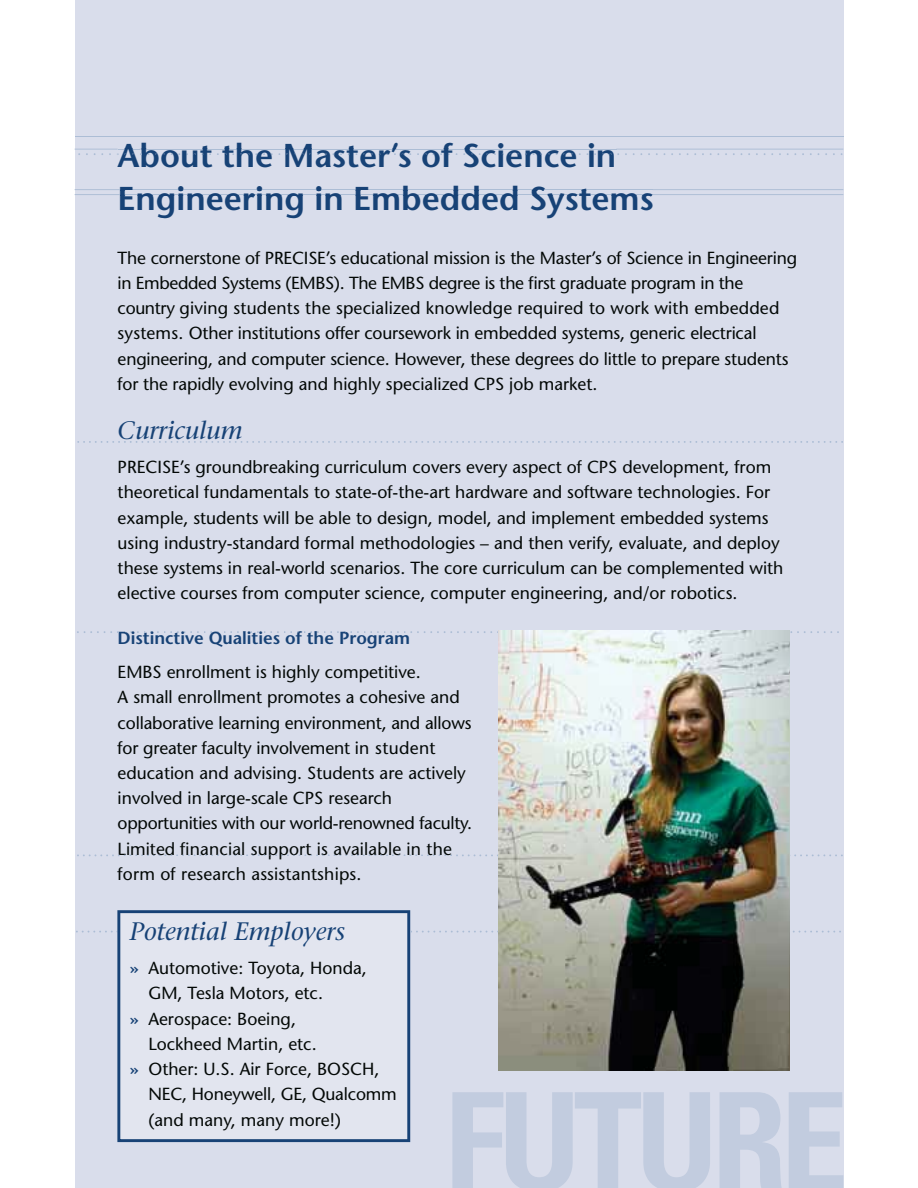
<style>
.page{position:relative;width:918px;height:1188px;background:#fff}
.page>*{position:absolute;margin:0;border:0;box-sizing:border-box;transform-origin:0 0}
.t1{font:600 33px/42.8px "Stone Sans";color:#164176}
.t2{font:italic 25.2px "Stone Serif";color:#174276}
.t3{font:17.4px/25.2px "Stone Sans";color:#030806}
.t4{font:17.4px "Stone Sans";letter-spacing:.01em;color:#070b0f}
.t5{font:600 17.4px "Stone Sans";color:#174276}
.t6{font:600 17.4px "Stone Sans";color:#164176}
.s1{color:#164176}
.s2{font-weight:600;color:#174276}
</style>
<div class="page">
<div style="left:75px;top:0;width:768px;height:1188px;background:#d9ddeb"></div>
<svg style="left:452px;top:1092px;width:391px;height:96px"></svg>
<svg style="left:690px;top:441px;width:153px;height:2px"></svg>
<svg style="left:77px;top:631px;width:762px;height:2px"></svg>
<svg style="left:299px;top:854px;width:544px;height:2px"></svg>
<svg style="left:77px;top:854px;width:43px;height:2px"></svg>
<svg style="left:76px;top:931px;width:41px;height:2px"></svg>
<svg style="left:409px;top:153px;width:434px;height:2px"></svg>
<hr style="left:75px;top:136px;width:768px;height:1px;background:#acbdd5">
<hr style="left:653px;top:194px;width:190px;height:1px;background:#acbdd5">
<hr style="left:75px;top:194px;width:45px;height:1px;background:#acbdd5">
<hr style="left:120px;top:194px;width:533px;height:1px;background:#acbdd5">
<hr style="left:653px;top:189px;width:190px;height:1px;background:#acbdd5">
<hr style="left:75px;top:189px;width:45px;height:1px;background:#acbdd5">
<hr style="left:120px;top:189px;width:533px;height:1px;background:#acbdd5">
<hr style="left:616px;top:149px;width:227px;height:1px;background:#acbdd5">
<hr style="left:75px;top:149px;width:43px;height:1px;background:#acbdd5">
<svg style="left:117px;top:149px;width:25px;height:6px"></svg>
<hr style="left:142px;top:149px;width:474px;height:1px;background:#acbdd5">
<div style="left:117px;top:910px;width:293px;height:232px;background:#e2e5ef"></div>
<svg style="left:410px;top:931px;width:431px;height:2px"></svg>
<img style="left:499px;top:631px;width:290px;height:440px">
<h1 class="t1" style="left:140px;top:138px;width:261px">b tthMt’</h1>
<h1 class="t1" style="left:441px;top:138px;width:66px">fSi</h1>
<h1 class="t1" style="left:587px;top:138px;width:10px">i</h1>
<h1 class="t1" style="left:118px;top:138px;width:84px">A ou</h1>
<h1 class="t1" style="left:136px;top:138px;width:482px;text-indent:120px">e aserso cence n ngneerng n m e e</h1>
<h1 class="t1" style="left:118px;top:180px;width:69px">E i</h1>
<h1 class="t1" style="left:255px;top:180px;width:10px">i</h1>
<h1 class="t1" style="left:314px;top:180px;width:279px">i E bdddS t</h1>
<h1 class="t1" style="left:548px;top:180px;width:108px">ys ems</h1>
<p class="t3" style="left:118px;top:247px;width:681px">The cornerstone of PRECISE’s educational mission is the Master’s of Science in Engineering in Embedded Systems (EMBS). The EMBS degree is the first graduate program in the country giving students the specialized knowledge required to work with embedded systems. Other institutions offer coursework in embedded systems, generic electrical engineering, and computer science. However, these degrees do little to prepare students for the rapidly evolving and highly specialized CPS job market.</p>
<h2 class="t2" style="left:118px;top:421px;width:126px">Curriculum</h2>
<p class="t3" style="left:118px;top:456px;width:667px">PRECISE’s groundbreaking curriculum covers every aspect of CPS development, from theoretical fundamentals to state-of-the-art hardware and software technologies. For example, students will be able to design, model, and implement embedded systems using industry-standard formal methodologies – and then verify, evaluate, and deploy these systems in real-world scenarios. The core curriculum can be complemented with elective courses from computer science, computer engineering, and/or robotics.</p>
<p class="t6" style="left:118px;top:631px;width:69px">Di ti ti</p>
<p class="t6" style="left:209px;top:631px;width:51px">Q lit</p>
<p class="t5" style="left:136px;top:631px;width:215px">s nc ve ua ies o<span class="s1">f th P</span></p>
<p class="t5" style="left:324px;top:631px;width:87px">e rogram</p>
<p class="t3" style="left:118px;top:661px;width:356px">EMBS enrollment is highly competitive.<br>A small enrollment promotes a cohesive and collaborative learning environment, and allows for greater faculty involvement in student education and advising. Students are actively involved in large-scale CPS research opportunities with our world-renowned faculty.</p>
<p class="t3" style="left:118px;top:863px;width:245px">form of research assistantships.</p>
<p class="t4" style="left:118px;top:842px;width:336px">Limited financial support is available in the</p>
<h2 class="t2" style="left:130px;top:922px;width:217px">Potential Employers</h2>
<p class="t3" style="left:130px;top:957px;width:239px"><span class="s2">»</span> Automotive: Toyota, Honda,</p>
<p class="t3" style="left:148px;top:983px;width:176px">GM, Tesla Motors, etc.</p>
<p class="t3" style="left:130px;top:1008px;width:168px"><span class="s2">»</span> Aerospace: Boeing,</p>
<p class="t3" style="left:148px;top:1033px;width:170px">Lockheed Martin, etc.</p>
<p class="t3" style="left:130px;top:1058px;width:251px"><span class="s2">»</span> Other: U.S. Air Force, BOSCH,</p>
<p class="t3" style="left:148px;top:1083px;width:250px">NEC, Honeywell, GE, Qualcomm</p>
<p class="t3" style="left:148px;top:1109px;width:194px">(and many, many more!)</p>
</div>
